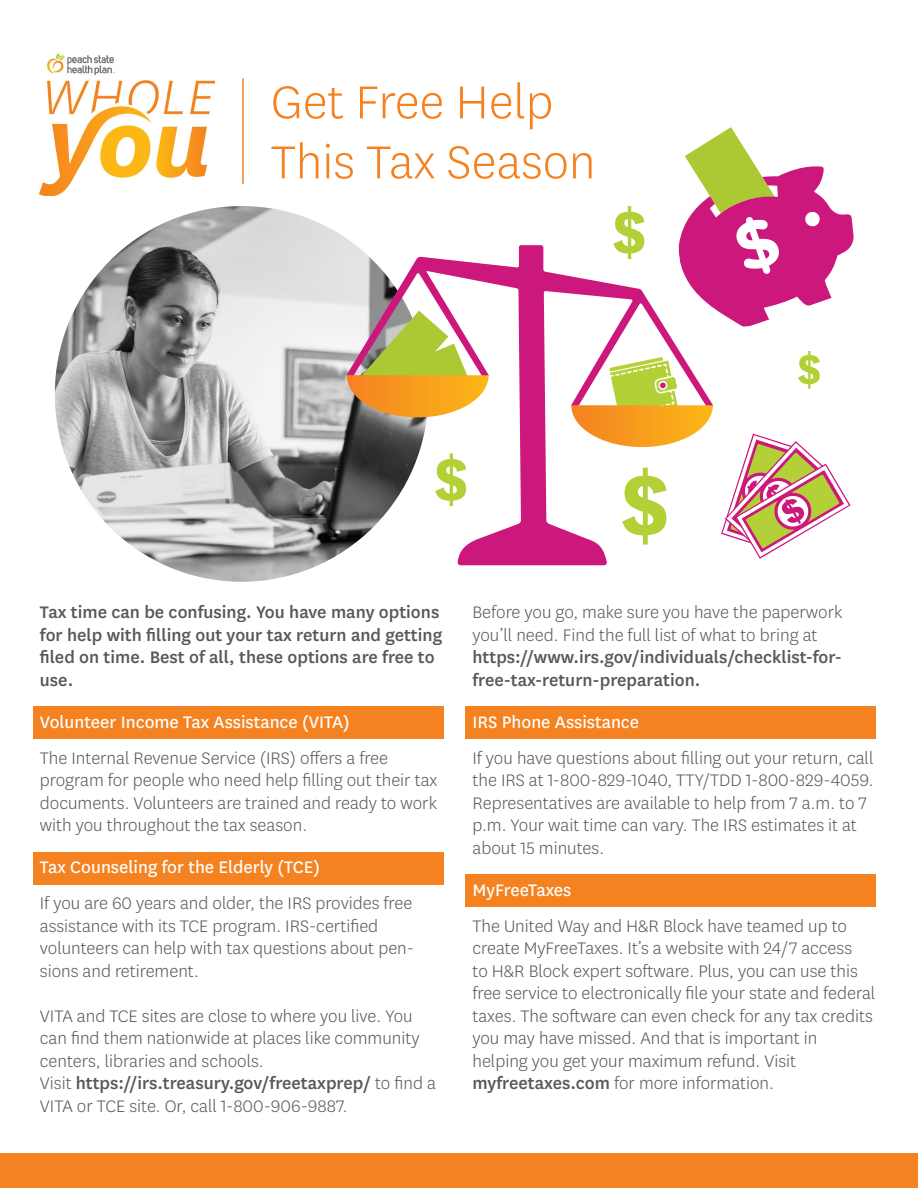
<style>
.page{position:relative;width:918px;height:1188px;background:#fff}
.page>*{position:absolute;margin:0;border:0;box-sizing:border-box;transform-origin:0 0}
.t1{font:300 54px/60px "Centene Sans";color:#f58220}
.t2{font:300 19.5px/22.5px "Centene Sans";color:#57585a}
.t3{font:500 19.5px/22.5px "Centene Sans";color:#57585a}
.t4{font:19.5px "Centene Sans";color:#fff}
.s1{font-weight:500}
</style>
<div class="page">
<div style="left:0;top:1153px;width:918px;height:35px;background:#f58220"></div>
<hr style="left:242px;top:78px;width:2px;height:106px;background:#f58220">
<img style="left:40px;top:54px;width:174px;height:142px">
<img style="left:55px;top:206px;width:300px;height:376px">
<svg style="left:346px;top:245px;width:337px;height:320px"></svg>
<svg style="left:571px;top:357px;width:142px;height:90px"></svg>
<svg style="left:347px;top:311px;width:142px;height:106px"></svg>
<svg style="left:678px;top:127px;width:176px;height:201px"></svg>
<svg style="left:622px;top:468px;width:44px;height:76px"></svg>
<svg style="left:613px;top:206px;width:31px;height:53px"></svg>
<svg style="left:798px;top:351px;width:22px;height:38px"></svg>
<svg style="left:435px;top:453px;width:31px;height:53px"></svg>
<svg style="left:721px;top:434px;width:129px;height:125px"></svg>
<div style="left:466px;top:706px;width:410px;height:33px;background:#f58220"></div>
<div style="left:33px;top:706px;width:410px;height:33px;background:#f58220"></div>
<div style="left:33px;top:852px;width:410px;height:33px;background:#f58220"></div>
<div style="left:466px;top:874px;width:410px;height:33px;background:#f58220"></div>
<h2 class="t1" style="left:271px;top:70px;width:326px">Get Free Help<br>This Tax Season</h2>
<p class="t3" style="left:40px;top:600px;width:404px">Tax time can be confusing. You have many options for help with filling out your tax return and getting filed on time. Best of all, these options are free to use.</p>
<h3 class="t4" style="left:40px;top:709px;width:311px">Volunteer Income Tax Assistance (VITA)</h3>
<p class="t2" style="left:40px;top:746px;width:399px">The Internal Revenue Service (IRS) offers a free program for people who need help filling out their tax documents. Volunteers are trained and ready to work with you throughout the tax season.</p>
<h3 class="t4" style="left:40px;top:854px;width:282px">Tax Counseling for the Elderly (TCE)</h3>
<p class="t2" style="left:40px;top:892px;width:374px">If you are 60 years and older, the IRS provides free assistance with its TCE program. IRS-certified volunteers can help with tax questions about pen&shy;sions and retirement.</p>
<p class="t2" style="left:40px;top:1004px;width:398px">VITA and TCE sites are close to where you live. You can find them nationwide at places like community centers, libraries and schools.<br>Visit <span class="s1">https://irs.treasury.gov/freetaxprep/</span> to find a VITA or TCE site. Or, call 1-800-906-9887.</p>
<p class="t2" style="left:472px;top:601px;width:371px">Before you go, make sure you have the paperwork you’ll need. Find the full list of what to bring at <span class="s1">https://www.irs.gov/individuals/checklist-for&shy;free-tax-return-preparation.</span></p>
<h3 class="t4" style="left:472px;top:709px;width:168px">IRS Phone Assistance</h3>
<p class="t2" style="left:473px;top:746px;width:403px">If you have questions about filling out your return, call the IRS at 1-800-829-1040, TTY/TDD 1-800-829-4059.<br>Representatives are available to help from 7 a.m. to 7 p.m. Your wait time can vary. The IRS estimates it at about 15 minutes.</p>
<h3 class="t4" style="left:472px;top:877px;width:100px">MyFreeTaxes</h3>
<p class="t2" style="left:472px;top:914px;width:404px">The United Way and H&amp;R Block have teamed up to create MyFreeTaxes. It’s a website with 24/7 access<br>to H&amp;R Block expert software. Plus, you can use this free service to electronically file your state and federal taxes. The software can even check for any tax credits you may have missed. And that is important in helping you get your maximum refund. Visit <span class="s1">myfreetaxes.com</span> for more information.</p>
</div>
